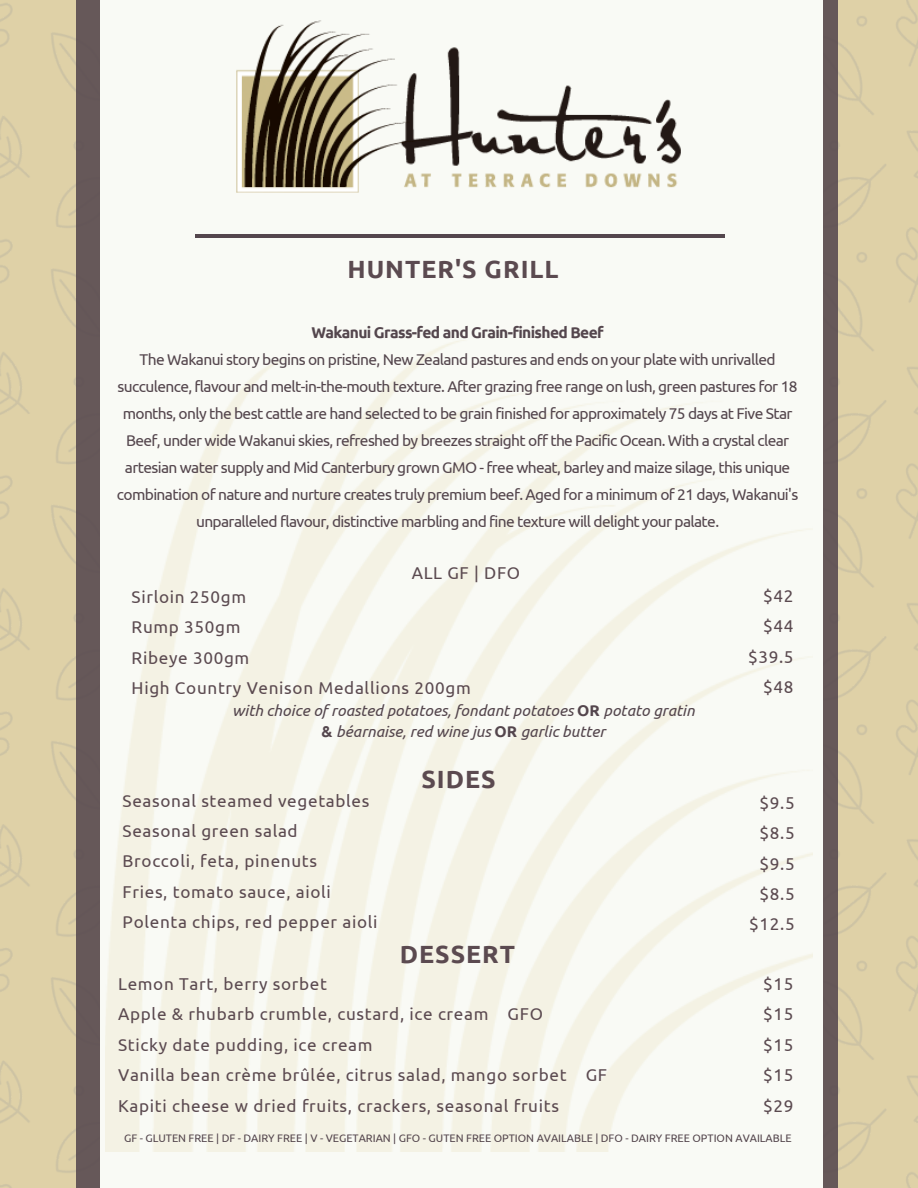
<style>
.page{position:relative;width:918px;height:1188px;background:#dfd1a7}
.page>*{position:absolute;margin:0;border:0;box-sizing:border-box;transform-origin:0 0}
.t1{font:700 24.9px "Ubuntu";letter-spacing:.04em;color:#5b4a50}
.t2{font:17.1px/30.3px "Ubuntu";letter-spacing:.04em;color:#5b4a50}
.t3{font:15.6px/27px "Ubuntu";letter-spacing:-.04em;color:#54464d;text-align:center}
.t4{font:italic 15.6px/21.3px "Ubuntu";color:#54464d;text-align:center}
.t5{font:700 15.6px "Ubuntu";letter-spacing:-.04em;color:#54464d}
.t6{font:10.95px "Ubuntu";color:#54464d}
.s1{font-weight:700;font-style:normal}
</style>
<div class="page">
<div style="left:77px;top:0;width:761px;height:1188px;background:#665859"></div>
<div style="left:100px;top:0;width:722px;height:1188px;background:linear-gradient(to right,#f7f6ed,#f9f9f4)"></div>
<img style="left:195px;top:20px;width:530px;height:218px">
<hr style="left:195px;top:234px;width:529px;height:3px;background:#54464d">
<h1 class="t1" style="left:347px;top:255px;width:213px">HUNTER'S GRILL</h1>
<p class="t5" style="left:312px;top:323px;width:294px">Wakanui Grass-fed and Grain-finished Beef</p>
<p class="t3" style="left:117px;top:345px;width:683px">The Wakanui story begins on pristine, New Zealand pastures and ends on your plate with unrivalled succulence, flavour and melt-in-the-mouth texture. After grazing free range on lush, green pastures for 18 months, only the best cattle are hand selected to be grain finished for approximately 75 days at Five Star Beef, under wide Wakanui skies, refreshed by breezes straight off the Pacific Ocean. With a crystal clear artesian water supply and Mid Canterbury grown GMO - free wheat, barley and maize silage, this unique combination of nature and nurture creates truly premium beef. Aged for a minimum of 21 days, Wakanui's unparalleled flavour, distinctive marbling and fine texture will delight your palate.</p>
<p class="t2" style="left:412px;top:557px;width:110px">ALL GF | DFO</p>
<p class="t2" style="left:132px;top:582px;width:341px">Sirloin 250gm<br>Rump 350gm<br>Ribeye 300gm<br>High Country Venison Medallions 200gm</p>
<p class="t2" style="left:748px;top:580px;width:47px;text-align:right">$42 $44 $39.5 $48</p>
<p class="t4" style="left:232px;top:699px;width:464px">with choice of roasted potatoes, fondant potatoes <span class="s1">OR</span> potato gratin <span class="s1">&amp;</span> béarnaise, red wine jus <span class="s1">OR</span> garlic butter</p>
<h1 class="t1" style="left:422px;top:764px;width:76px">SIDES</h1>
<p class="t2" style="left:123px;top:785px;width:256px">Seasonal steamed vegetables<br>Seasonal green salad<br>Broccoli, feta, pinenuts<br>Fries, tomato sauce, aioli<br>Polenta chips, red pepper aioli</p>
<p class="t2" style="left:749px;top:787px;width:47px;text-align:right">$9.5 $8.5 $9.5 $8.5 $12.5</p>
<h1 class="t1" style="left:400px;top:940px;width:117px">DESSERT</h1>
<p class="t2" style="left:118px;top:969px;width:491px">Lemon Tart, berry sorbet<br>Apple &amp; rhubarb crumble, custard, ice cream GFO<br>Sticky date pudding, ice cream<br>Vanilla bean crème brûlée, citrus salad, mango sorbet GF Kapiti cheese w dried fruits, crackers, seasonal fruits</p>
<p class="t2" style="left:763px;top:969px;width:32px;text-align:justify">$15 $15 $15 $15 $29</p>
<p class="t6" style="left:124px;top:1132px;width:669px">GF - GLUTEN FREE | DF - DAIRY FREE | V - VEGETARIAN | GFO - GUTEN FREE OPTION AVAILABLE | DFO - DAIRY FREE OPTION AVAILABLE</p>
</div>
